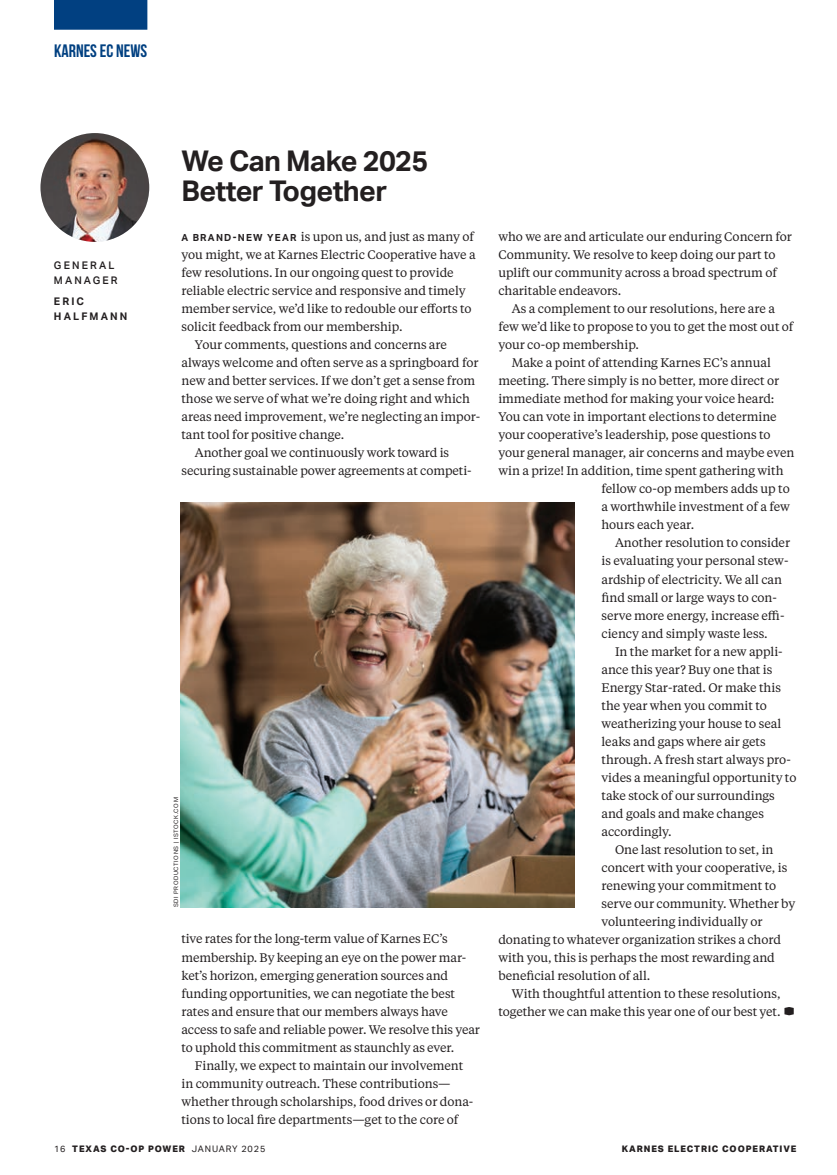
<style>
.page{position:relative;width:837px;height:1175px;background:#fff}
.page>*{position:absolute;margin:0;border:0;box-sizing:border-box;transform-origin:0 0}
.t1{font:700 28.5px/29.2px "Aktiv Grotesk";letter-spacing:-.02em;color:#231f20}
.t2{font:700 18px "Bebas Neue";color:#014081}
.t3{font:12.3px/18px "Tiempos Text";letter-spacing:-.005em;color:#231f20}
.t4{font:500 10.5px/14.2px "Aktiv Grotesk";letter-spacing:.2em;color:#231f20}
.t5{font:700 10.5px/14.2px "Aktiv Grotesk";letter-spacing:.2em;color:#231f20}
.t6{font:800 9px "Aktiv Grotesk";letter-spacing:.1em;color:#231f20}
.t7{font:6px "Aktiv Grotesk";letter-spacing:.1em;color:#231f20}
.s1{font-family:"Aktiv Grotesk";font-weight:700;font-size:9.75px}
.s2{font-family:"TCP Logo Font";font-size:13.8px}
.s3{font-weight:400}
</style>
<div class="page">
<div style="left:54px;top:0;width:93px;height:30px;background:#014081"></div>
<img style="left:40px;top:133px;width:109px;height:109px;border-radius:54px">
<img style="left:181px;top:502px;width:393px;height:405px">
<h2 class="t2" style="left:54px;top:41px;width:95px">KARNES EC NEWS</h2>
<p class="t4" style="left:54px;top:259px;width:65px">GENERAL<br>MANAGER</p>
<p class="t5" style="left:54px;top:295px;width:75px">ERIC<br>HALFMANN</p>
<h1 class="t1" style="left:181px;top:147px;width:249px">We Can Make 2025<br>Better Together</h1>
<p class="t3" style="left:181px;top:227px;width:294px"><span class="s1">A BRAND-NEW YEAR</span> is upon us, and just as many of</p>
<p class="t3" style="left:181px;top:245px;width:296px">you might, we at Karnes Electric Cooperative have a</p>
<p class="t3" style="left:181px;top:263px;width:274px">few resolutions. In our ongoing quest to provide</p>
<p class="t3" style="left:181px;top:281px;width:286px">reliable electric service and responsive and timely</p>
<p class="t3" style="left:181px;top:299px;width:292px">member service, we’d like to redouble our efforts to</p>
<p class="t3" style="left:181px;top:317px;width:223px">solicit feedback from our membership.</p>
<p class="t3" style="left:195px;top:335px;width:253px">Your comments, questions and concerns are</p>
<p class="t3" style="left:181px;top:353px;width:299px">always welcome and often serve as a springboard for</p>
<p class="t3" style="left:181px;top:371px;width:295px">new and better services. If we don’t get a sense from</p>
<p class="t3" style="left:181px;top:389px;width:290px">those we serve of what we’re doing right and which</p>
<p class="t3" style="left:181px;top:407px;width:300px">areas need improvement, we’re neglecting an impor-</p>
<p class="t3" style="left:181px;top:425px;width:164px">tant tool for positive change.</p>
<p class="t3" style="left:195px;top:443px;width:256px">Another goal we continuously work toward is</p>
<p class="t3" style="left:181px;top:461px;width:292px">securing sustainable power agreements at competi-</p>
<p class="t7" style="left:172px;top:907px;width:111px;rotate:-90deg">SDI PRODUCTIONS | ISTOCK.COM</p>
<p class="t3" style="left:181px;top:929px;width:300px">tive rates for the long-term value of Karnes EC’s membership. By keeping an eye on the power mar&shy;ket’s horizon, emerging generation sources and funding opportunities, we can negotiate the best rates and ensure that our members always have access to safe and reliable power. We resolve this year to uphold this commitment as staunchly as ever.</p>
<p class="t3" style="left:181px;top:1055px;width:293px;text-indent:14px">Finally, we expect to maintain our involvement in community outreach. These contributions— whether through scholarships, food drives or dona&shy;tions to local fire departments—get to the core of</p>
<p class="t3" style="left:498px;top:227px;width:295px">who we are and articulate our enduring Concern for Community. We resolve to keep doing our part to uplift our community across a broad spectrum of charitable endeavors.</p>
<p class="t3" style="left:512px;top:299px;width:265px">As a complement to our resolutions, here are a</p>
<p class="t3" style="left:498px;top:317px;width:297px">few we’d like to propose to you to get the most out of</p>
<p class="t3" style="left:498px;top:335px;width:142px">your co-op membership.</p>
<p class="t3" style="left:512px;top:353px;width:261px">Make a point of attending Karnes EC’s annual</p>
<p class="t3" style="left:498px;top:371px;width:282px">meeting. There simply is no better, more direct or</p>
<p class="t3" style="left:498px;top:389px;width:278px">immediate method for making your voice heard:</p>
<p class="t3" style="left:498px;top:407px;width:280px">You can vote in important elections to determine</p>
<p class="t3" style="left:498px;top:425px;width:274px">your cooperative’s leadership, pose questions to</p>
<p class="t3" style="left:498px;top:443px;width:298px">your general manager, air concerns and maybe even</p>
<p class="t3" style="left:498px;top:461px;width:287px">win a prize! In addition, time spent gathering with</p>
<p class="t3" style="left:602px;top:479px;width:190px">fellow co-op members adds up to</p>
<p class="t3" style="left:602px;top:497px;width:190px">a worthwhile investment of a few</p>
<p class="t3" style="left:602px;top:515px;width:94px">hours each year.</p>
<p class="t3" style="left:615px;top:533px;width:177px">Another resolution to consider</p>
<p class="t3" style="left:602px;top:551px;width:188px">is evaluating your personal stew-</p>
<p class="t3" style="left:602px;top:569px;width:182px">ardship of electricity. We all can</p>
<p class="t3" style="left:602px;top:587px;width:177px">find small or large ways to con-</p>
<p class="t3" style="left:602px;top:605px;width:184px">serve more energy, increase effi-</p>
<p class="t3" style="left:602px;top:623px;width:168px">ciency and simply waste less.</p>
<p class="t3" style="left:615px;top:641px;width:169px">In the market for a new appli-</p>
<p class="t3" style="left:602px;top:659px;width:172px">ance this year? Buy one that is</p>
<p class="t3" style="left:602px;top:677px;width:181px">Energy Star-rated. Or make this</p>
<p class="t3" style="left:602px;top:695px;width:167px">the year when you commit to</p>
<p class="t3" style="left:602px;top:713px;width:181px">weatherizing your house to seal</p>
<p class="t3" style="left:602px;top:731px;width:166px">leaks and gaps where air gets</p>
<p class="t3" style="left:602px;top:749px;width:191px">through. A fresh start always pro-</p>
<p class="t3" style="left:602px;top:767px;width:197px">vides a meaningful opportunity to</p>
<p class="t3" style="left:602px;top:785px;width:175px">take stock of our surroundings</p>
<p class="t3" style="left:602px;top:803px;width:164px">and goals and make changes</p>
<p class="t3" style="left:602px;top:821px;width:72px">accordingly.</p>
<p class="t3" style="left:615px;top:839px;width:160px">One last resolution to set, in</p>
<p class="t3" style="left:602px;top:857px;width:187px">concert with your cooperative, is</p>
<p class="t3" style="left:602px;top:875px;width:176px">renewing your commitment to</p>
<p class="t3" style="left:602px;top:893px;width:195px">serve our community. Whether by</p>
<p class="t3" style="left:602px;top:911px;width:163px">volunteering individually or</p>
<p class="t3" style="left:498px;top:929px;width:284px">donating to whatever organization strikes a chord</p>
<p class="t3" style="left:498px;top:947px;width:278px">with you, this is perhaps the most rewarding and</p>
<p class="t3" style="left:498px;top:965px;width:154px">beneficial resolution of all.</p>
<p class="t3" style="left:512px;top:983px;width:270px">With thoughtful attention to these resolutions,</p>
<p class="t3" style="left:498px;top:1001px;width:299px">together we can make this year one of our best yet. <span class="s2">D</span></p>
<p class="t6" style="left:54px;top:1143px;width:213px"><span class="s3">16</span> TEXAS CO-OP POWER <span class="s3">JANUARY 2025</span></p>
<p class="t6" style="left:622px;top:1143px;width:176px">KARNES ELECTRIC COOPERATIVE</p>
</div>
